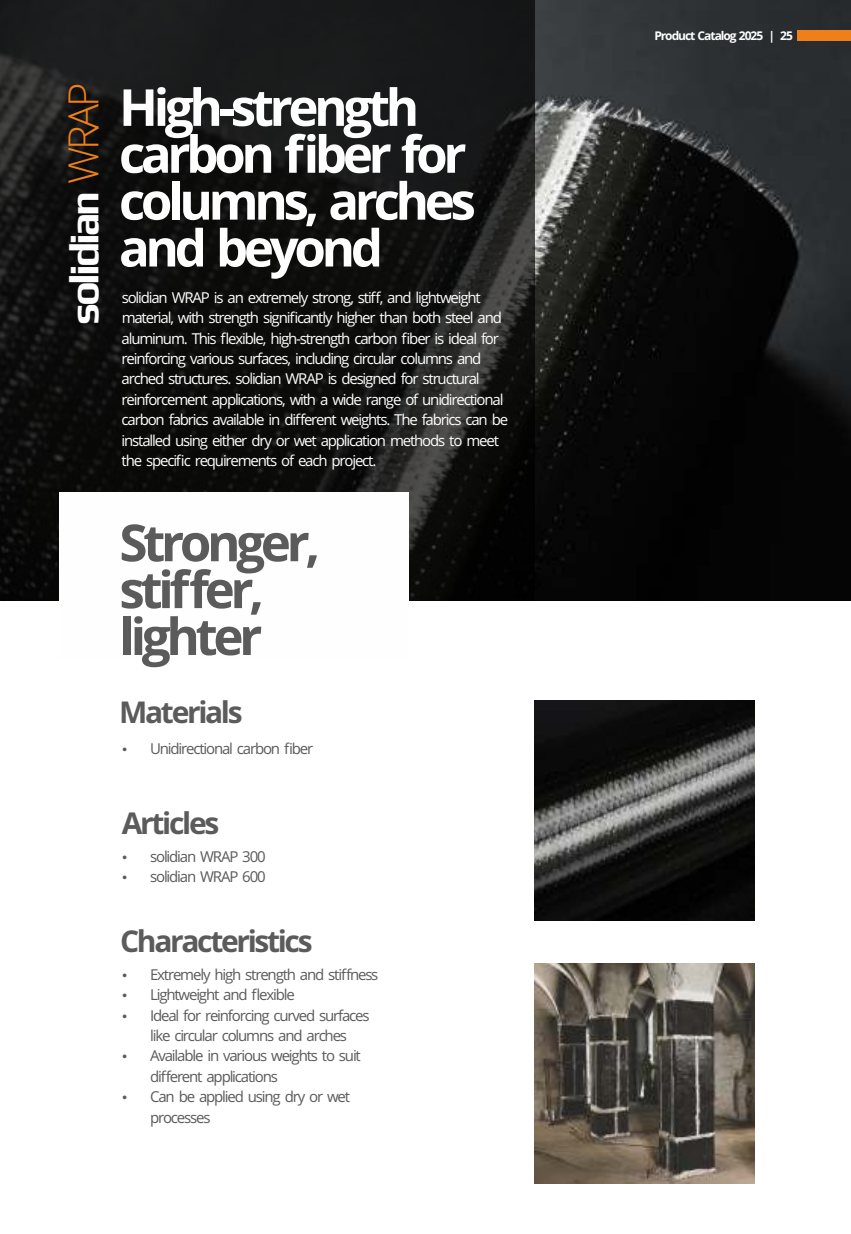
<style>
.page{position:relative;width:851px;height:1234px;background:#fff}
.page>*{position:absolute;margin:0;border:0;box-sizing:border-box;transform-origin:0 0}
.t1{font:700 51px/46.8px "Open Sans";letter-spacing:-.085em;color:#fefefe}
.t2{font:700 51px/46.8px "Open Sans";letter-spacing:-.085em;color:#5b5b5b}
.t3{font:700 41.85px "Play";letter-spacing:-.075em;color:#fefefe}
.t4{font:700 30px "Open Sans";letter-spacing:-.08em;color:#5b5b5b}
.t5{font:15px/20.4px "Open Sans";letter-spacing:-.08em;color:#fefefe}
.t6{font:15px/20.4px "Open Sans";letter-spacing:-.08em;color:#5b5b5b}
.t7{font:700 12px "Open Sans";letter-spacing:-.085em;color:#fefefe}
.s1{font-family:"Open Sans";font-weight:300;color:#ef7f1a}
</style>
<div class="page">
<img style="left:534px;top:963px;width:220px;height:219px">
<img style="left:534px;top:700px;width:220px;height:220px">
<img style="left:534px;top:0;width:316px;height:600px">
<div style="left:0;top:0;width:534px;height:600px;background:#2b2a29;opacity:.8"></div>
<div style="left:60px;top:492px;width:349px;height:168px;background:#fefefe"></div>
<div style="left:797px;top:30px;width:53px;height:11px;background:#ef7f1a"></div>
<h2 class="t3" style="left:59px;top:325px;width:244px;rotate:-90deg">solidian <span class="s1">WRAP</span></h2>
<h1 class="t1" style="left:119px;top:89px;width:358px">High-strength carbon fiber for columns, arches and beyond</h1>
<p class="t5" style="left:122px;top:288px;width:388px">solidian WRAP is an extremely strong, stiff, and lightweight material, with strength significantly higher than both steel and aluminum. This flexible, high-strength carbon fiber is ideal for reinforcing various surfaces, including circular columns and arched structures. solidian WRAP is designed for structural reinforcement applications, with a wide range of unidirectional carbon fabrics available in different weights. The fabrics can be installed using either dry or wet application methods to meet the specific requirements of each project.</p>
<h1 class="t2" style="left:119px;top:524px;width:202px">Stronger, stiffer, lighter</h1>
<h3 class="t4" style="left:119px;top:699px;width:125px">Materials</h3>
<p class="t6" style="left:150px;top:739px;width:164px">Unidirectional carbon fiber</p>
<h3 class="t4" style="left:122px;top:810px;width:99px">Articles</h3>
<p class="t6" style="left:150px;top:867px;width:117px">solidian WRAP 600</p>
<p class="t6" style="left:150px;top:847px;width:117px">solidian WRAP 300</p>
<h3 class="t4" style="left:120px;top:928px;width:194px">Characteristics</h3>
<p class="t6" style="left:150px;top:965px;width:230px">Extremely high strength and stiffness</p>
<p class="t6" style="left:150px;top:985px;width:146px">Lightweight and flexible</p>
<p class="t6" style="left:150px;top:1006px;width:221px">Ideal for reinforcing curved surfaces like circular columns and arches</p>
<p class="t6" style="left:150px;top:1046px;width:212px">Available in various weights to suit different applications</p>
<p class="t6" style="left:150px;top:1087px;width:201px">Can be applied using dry or wet processes</p>
<p class="t7" style="left:654px;top:31px;width:140px">Product Catalog 2025 | 25</p>
</div>
